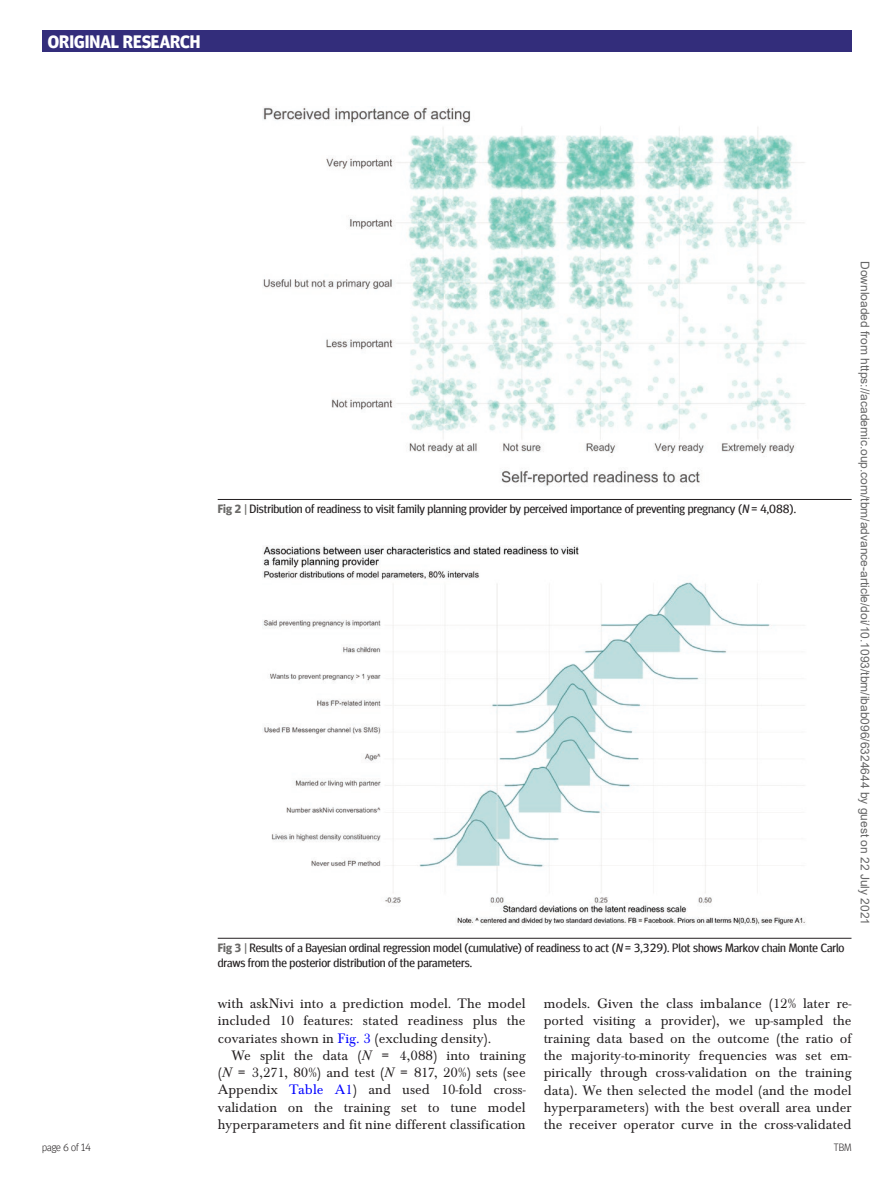
<style>
.page{position:relative;width:894px;height:1186px;background:#fff}
.page>*{position:absolute;margin:0;border:0;box-sizing:border-box;transform-origin:0 0}
.t1{font:700 18px "Meta Headline Offc";color:#fff}
.t2{font:14.25px/17.2px "Baskerville EF";color:#231f20;text-align:justify}
.t3{font:12px/15px "Meta Headline Offc";color:#231f20}
.t4{font:12px "Arial";color:#666}
.t5{font:300 10.5px "Meta Headline Offc";color:#231f20}
.s1{font-weight:700;color:#6b6a68}
.s2{color:#6b6a68}
.s3{font-style:italic}
.s4{color:#00f}
</style>
<div class="page">
<div style="left:42px;top:30px;width:809px;height:21px;background:#332d7b"></div>
<hr style="left:218px;top:938px;width:633px;height:1px;background:#231f20">
<img style="left:262px;top:546px;width:544px;height:379px">
<hr style="left:218px;top:499px;width:633px;height:1px;background:#231f20">
<img style="left:262px;top:107px;width:543px;height:379px">
<p class="t1" style="left:48px;top:31px;width:154px">ORIGINAL RESEARCH</p>
<p class="t3" style="left:218px;top:502px;width:579px"><span class="s1">Fig 2</span> <span class="s2">|</span> Distribution of readiness to visit family planning provider by perceived importance of preventing pregnancy (<span class="s3">N</span>= 4,088).</p>
<p class="t3" style="left:218px;top:941px;width:628px"><span class="s1">Fig 3</span> <span class="s2">|</span> Results of a Bayesian ordinal regression model (cumulative) of readiness to act (<span class="s3">N</span>= 3,329). Plot shows Markov chain Monte Carlo draws from the posterior distribution of the parameters.</p>
<p class="t4" style="left:869px;top:261px;width:666px;rotate:90deg">Downloaded from https://academic.oup.com/tbm/advance-article/doi/10.1093/tbm/ibab096/6324644 by guest on 22 July 2021</p>
<p class="t2" style="left:218px;top:995px;width:309px">with askNivi into a prediction model. The model included 10 features: stated readiness plus the covariates shown in <span class="s4">Fig. 3</span> (excluding density).</p>
<p class="t2" style="left:218px;top:1047px;width:309px;text-indent:13px">We split the data (<span class="s3">N</span> = 4,088) into training (<span class="s3">N</span> = 3,271, 80%) and test (<span class="s3">N</span> = 817, 20%) sets (see Appendix <span class="s4">Table A1</span>) and used 10-fold cross&shy;validation on the training set to tune model hyperparameters and fit nine different classification</p>
<p class="t2" style="left:543px;top:995px;width:309px">models. Given the class imbalance (12% later re&shy;ported visiting a provider), we up-sampled the training data based on the outcome (the ratio of the majority-to-minority frequencies was set em&shy;pirically through cross-validation on the training data). We then selected the model (and the model hyperparameters) with the best overall area under the receiver operator curve in the cross-validated</p>
<p class="t5" style="left:42px;top:1141px;width:50px">page 6 of 14</p>
<p class="t5" style="left:833px;top:1141px;width:19px">TBM</p>
</div>
